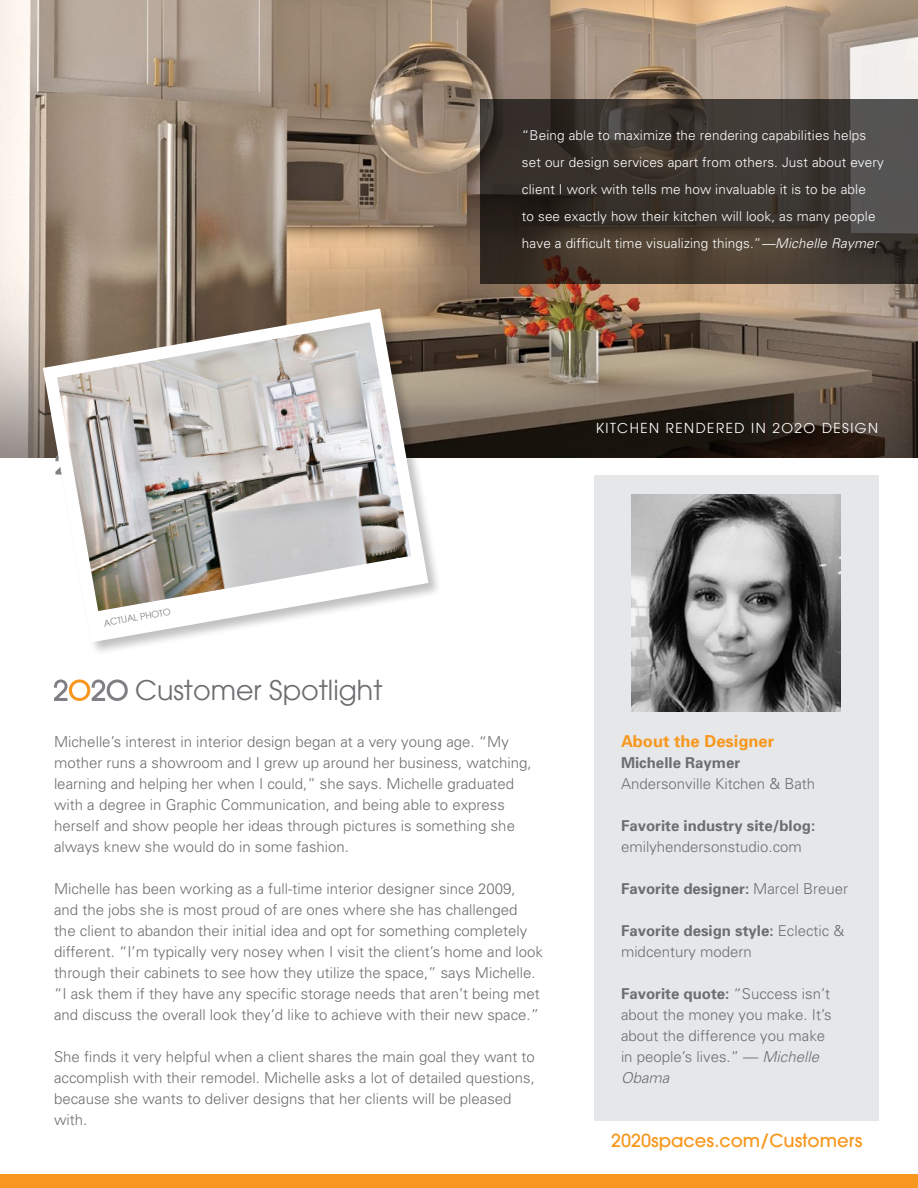
<style>
.page{position:relative;width:918px;height:1188px;background:#fff}
.page>*{position:absolute;margin:0;border:0;box-sizing:border-box;transform-origin:0 0}
.t1{font:27px "Avant Garde";color:#6d6e71}
.t2{font:500 18px "Avant Garde";color:#f8971d}
.t3{font:700 16.5px "Univers";color:#f8971d}
.t4{font:300 15px/21px "Univers";color:#6d6e71}
.t5{font:700 15px "Univers";color:#6d6e71}
.t6{font:300 13.5px/27px "Univers";letter-spacing:.01em;color:#fff}
.t7{font:13.5px "Avant Garde";letter-spacing:.11em;color:#fff}
.t8{font:9px "Avant Garde";color:#7e8083}
.s1{font-style:italic}
.s2{font-weight:300}
.s3{font-weight:700}
</style>
<div class="page">
<img style="left:0;top:0;width:918px;height:458px">
<div style="left:0;top:1174px;width:918px;height:14px;background:#f8971d"></div>
<div style="left:594px;top:475px;width:284px;height:645px;background:#e6e7e8"></div>
<img style="left:632px;top:495px;width:208px;height:216px">
<div style="left:42px;top:308px;width:400px;height:349px;background:#000;opacity:.25"></div>
<svg style="left:43px;top:309px;width:385px;height:333px"></svg>
<img style="left:57px;top:322px;width:354px;height:289px">
<svg style="left:480px;top:99px;width:438px;height:185px;background:#3e3730"></svg>
<svg style="left:54px;top:679px;width:74px;height:22px"></svg>
<p class="t6" style="left:522px;top:121px;width:363px">“Being able to maximize the rendering capabilities helps set our design services apart from others. Just about every client I work with tells me how invaluable it is to be able<br>to see exactly how their kitchen will look, as many people have a difficult time visualizing things.”<span class="s1">—Michelle Raymer</span></p>
<p class="t7" style="left:596px;top:420px;width:284px">KITCHEN RENDERED IN 2O2O DESIGN</p>
<p class="t8" style="left:103px;top:618px;width:69px;rotate:-10deg">ACTUAL PHOTO</p>
<h1 class="t1" style="left:135px;top:674px;width:249px">Customer Spotlight</h1>
<p class="t4" style="left:54px;top:731px;width:479px">Michelle’s interest in interior design began at a very young age. “My mother runs a showroom and I grew up around her business, watching, learning and helping her when I could,” she says. Michelle graduated with a degree in Graphic Communication, and being able to express herself and show people her ideas through pictures is something she always knew she would do in some fashion.</p>
<p class="t4" style="left:54px;top:878px;width:491px">Michelle has been working as a full-time interior designer since 2009, and the jobs she is most proud of are ones where she has challenged<br>the client to abandon their initial idea and opt for something completely different. “I’m typically very nosey when I visit the client’s home and look through their cabinets to see how they utilize the space,” says Michelle. “I ask them if they have any specific storage needs that aren’t being met and discuss the overall look they’d like to achieve with their new space.”</p>
<p class="t4" style="left:54px;top:1046px;width:482px">She finds it very helpful when a client shares the main goal they want to accomplish with their remodel. Michelle asks a lot of detailed questions, because she wants to deliver designs that her clients will be pleased with.</p>
<p class="t3" style="left:621px;top:731px;width:155px">About the Designer</p>
<p class="t5" style="left:621px;top:754px;width:121px">Michelle Raymer</p>
<p class="t4" style="left:621px;top:773px;width:196px">Andersonville Kitchen &amp; Bath</p>
<p class="t5" style="left:621px;top:817px;width:196px">Favorite industry site/blog:</p>
<p class="t4" style="left:621px;top:836px;width:182px">emilyhendersonstudio.com</p>
<p class="t5" style="left:621px;top:880px;width:229px">Favorite designer: <span class="s2">Marcel Breuer</span></p>
<p class="t4" style="left:621px;top:920px;width:225px"><span class="s3">Favorite design style:</span> Eclectic &amp; midcentury modern</p>
<p class="t4" style="left:621px;top:983px;width:212px"><span class="s3">Favorite quote:</span> “Success isn’t about the money you make. It’s about the difference you make in people’s lives.” — <span class="s1">Michelle<br>Obama</span></p>
<p class="t2" style="left:611px;top:1130px;width:253px">2020spaces.com/Customers</p>
</div>
